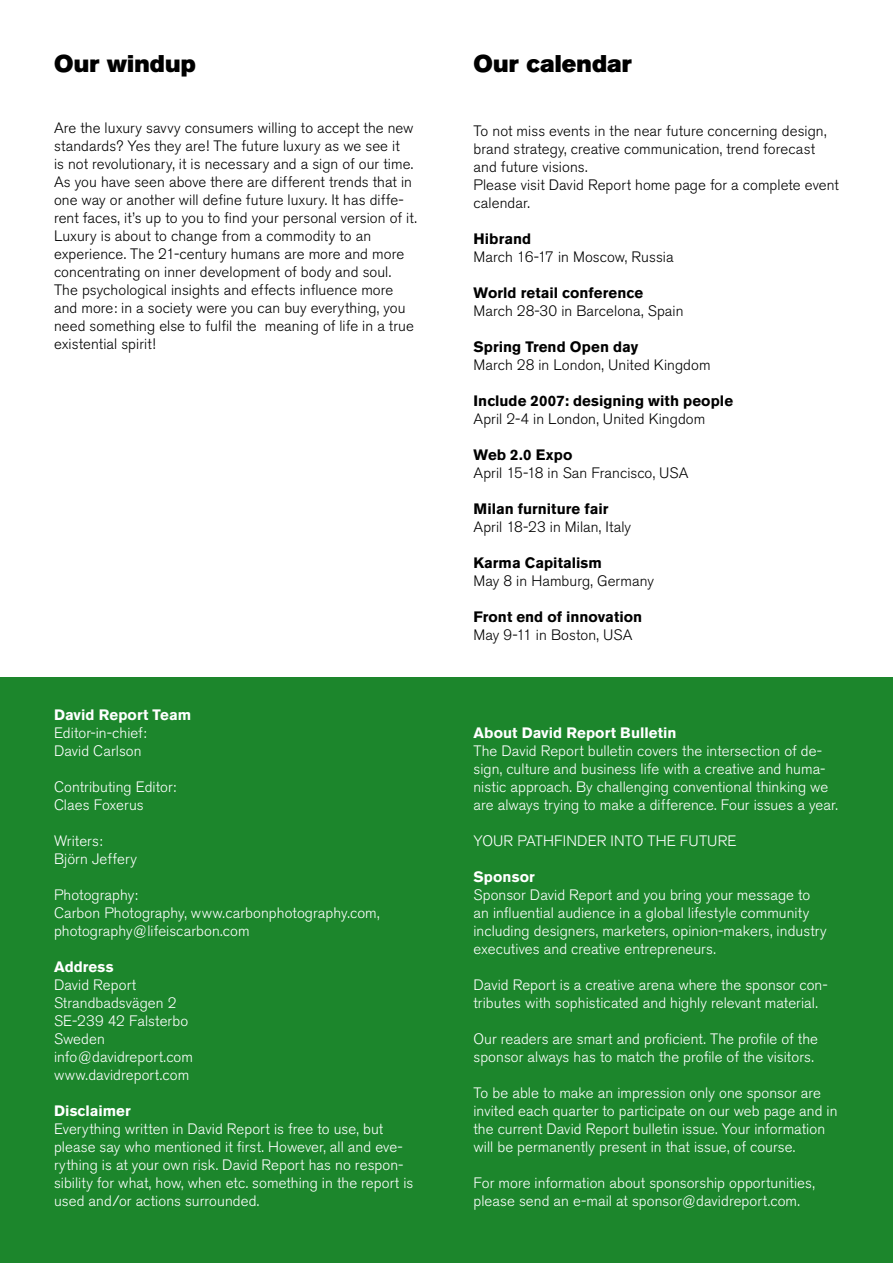
<style>
.page{position:relative;width:893px;height:1263px;background:#fff}
.page>*{position:absolute;margin:0;border:0;box-sizing:border-box;transform-origin:0 0}
.t1{font:24px "Akzidenz Grotesk BE Super";letter-spacing:.005em;color:#000}
.t2{font:300 15px/18px "Akzidenz Grotesk BE";letter-spacing:.005em;color:#fff}
.t3{font:300 15px/18px "Akzidenz Grotesk BE";letter-spacing:.005em;color:#000}
.t4{font:700 15px "Akzidenz Grotesk BE";letter-spacing:.005em;color:#000}
.t5{font:700 15px "Akzidenz Grotesk BE";letter-spacing:.005em;color:#fff}
</style>
<div class="page">
<div style="left:0;top:677px;width:893px;height:586px;background:#1c862c"></div>
<h1 class="t1" style="left:54px;top:50px;width:143px">Our windup</h1>
<h1 class="t1" style="left:473px;top:50px;width:160px">Our calendar</h1>
<p class="t3" style="left:54px;top:120px;width:364px">Are the luxury savvy consumers willing to accept the new standards? Yes they are! The future luxury as we see it<br>is not revolutionary, it is necessary and a sign of our time.<br>As you have seen above there are different trends that in one way or another will define future luxury. It has diffe&shy;rent faces, it’s up to you to find your personal version of it.<br>Luxury is about to change from a commodity to an experience. The 21-century humans are more and more concentrating on inner development of body and soul.<br>The psychological insights and effects influence more and more: in a society were you can buy everything, you need something else to fulfil the meaning of life in a true existential spirit!</p>
<p class="t5" style="left:54px;top:706px;width:139px">David Report Team</p>
<p class="t2" style="left:54px;top:724px;width:94px">Editor-in-chief:<br>David Carlson</p>
<p class="t2" style="left:54px;top:778px;width:124px">Contributing Editor:<br>Claes Foxerus</p>
<p class="t2" style="left:54px;top:832px;width:84px">Writers:<br>Björn Jeffery</p>
<p class="t2" style="left:54px;top:886px;width:327px">Photography:<br>Carbon Photography, www.carbonphotography.com, photography@lifeiscarbon.com</p>
<p class="t5" style="left:54px;top:958px;width:61px">Address</p>
<p class="t2" style="left:54px;top:976px;width:141px">David Report<br>Strandbadsvägen 2<br>SE-239 42 Falsterbo<br>Sweden info@davidreport.com www.davidreport.com</p>
<p class="t5" style="left:54px;top:1102px;width:78px">Disclaimer</p>
<p class="t2" style="left:54px;top:1120px;width:361px">Everything written in David Report is free to use, but please say who mentioned it first. However, all and eve&shy;rything is at your own risk. David Report has no respon&shy;sibility for what, how, when etc. something in the report is used and/or actions surrounded.</p>
<p class="t3" style="left:473px;top:122px;width:367px">To not miss events in the near future concerning design, brand strategy, creative communication, trend forecast and future visions.<br>Please visit David Report home page for a complete event calendar.</p>
<p class="t4" style="left:473px;top:230px;width:59px">Hibrand</p>
<p class="t3" style="left:473px;top:248px;width:202px">March 16-17 in Moscow, Russia</p>
<p class="t4" style="left:473px;top:284px;width:171px">World retail conference</p>
<p class="t3" style="left:473px;top:302px;width:212px">March 28-30 in Barcelona, Spain</p>
<p class="t4" style="left:473px;top:338px;width:166px">Spring Trend Open day</p>
<p class="t3" style="left:473px;top:356px;width:239px">March 28 in London, United Kingdom</p>
<p class="t4" style="left:473px;top:392px;width:261px">Include 2007: designing with people</p>
<p class="t3" style="left:473px;top:410px;width:233px">April 2-4 in London, United Kingdom</p>
<p class="t4" style="left:473px;top:446px;width:100px">Web 2.0 Expo</p>
<p class="t3" style="left:473px;top:464px;width:216px">April 15-18 in San Francisco, USA</p>
<p class="t4" style="left:473px;top:500px;width:136px">Milan furniture fair</p>
<p class="t3" style="left:473px;top:518px;width:159px">April 18-23 in Milan, Italy</p>
<p class="t4" style="left:473px;top:554px;width:130px">Karma Capitalism</p>
<p class="t3" style="left:473px;top:572px;width:182px">May 8 in Hamburg, Germany</p>
<p class="t4" style="left:473px;top:608px;width:170px">Front end of innovation</p>
<p class="t3" style="left:473px;top:626px;width:160px">May 9-11 in Boston, USA</p>
<p class="t5" style="left:473px;top:724px;width:205px">About David Report Bulletin</p>
<p class="t2" style="left:473px;top:742px;width:366px">The David Report bulletin covers the intersection of de&shy;sign, culture and business life with a creative and huma&shy;nistic approach. By challenging conventional thinking we are always trying to make a difference. Four issues a year.</p>
<p class="t2" style="left:473px;top:832px;width:265px">YOUR PATHFINDER INTO THE FUTURE</p>
<p class="t5" style="left:473px;top:868px;width:63px">Sponsor</p>
<p class="t2" style="left:473px;top:886px;width:355px">Sponsor David Report and you bring your message to an influential audience in a global lifestyle community including designers, marketers, opinion-makers, industry executives and creative entrepreneurs.</p>
<p class="t2" style="left:473px;top:976px;width:356px">David Report is a creative arena where the sponsor con&shy;tributes with sophisticated and highly relevant material.</p>
<p class="t2" style="left:473px;top:1030px;width:346px">Our readers are smart and proficient. The profile of the sponsor always has to match the profile of the visitors.</p>
<p class="t2" style="left:473px;top:1084px;width:366px">To be able to make an impression only one sponsor are invited each quarter to participate on our web page and in the current David Report bulletin issue. Your information will be permanently present in that issue, of course.</p>
<p class="t2" style="left:473px;top:1174px;width:343px">For more information about sponsorship opportunities, please send an e-mail at sponsor@davidreport.com.</p>
</div>
